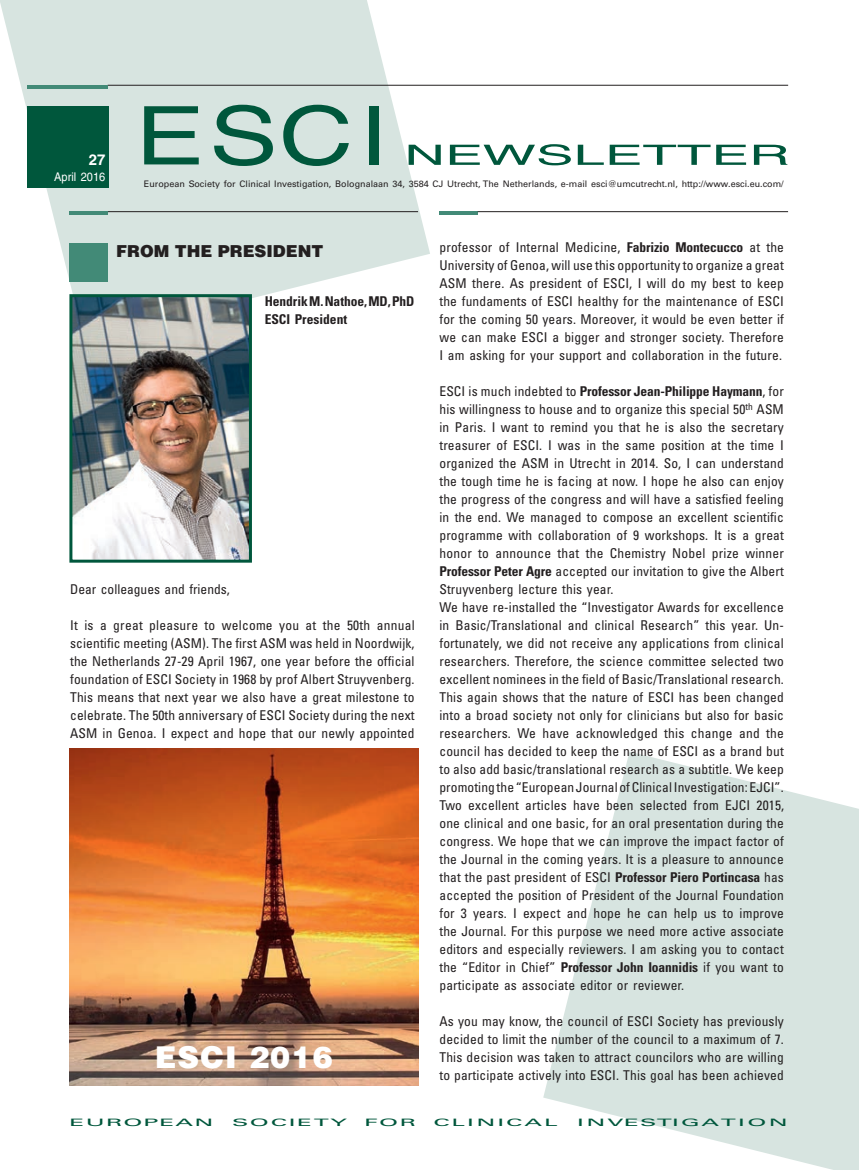
<style>
.page{position:relative;width:859px;height:1170px;background:#fff}
.page>*{position:absolute;margin:0;border:0;box-sizing:border-box;transform-origin:0 0}
.t1{font:81px "Helvetica";color:#00573c;scale:1.27 1}
.t2{font:900 30px "Helvetica";letter-spacing:.04em;color:#fff}
.t3{font:28.05px "Helvetica";color:#00573c;scale:2.01 1}
.t4{font:900 16.5px "Helvetica";color:#231f20}
.t5{font:700 15px "Helvetica";color:#fff}
.t6{font:condensed 13.5px/18px "Univers";letter-spacing:.01em;color:#231f20;text-align:justify}
.t7{font:700 condensed 13.5px/18px "Univers";letter-spacing:-.005em;color:#231f20}
.t8{font:12px "Helvetica";color:#fff;scale:.92 1}
.t9{font:10.2px "Univers";letter-spacing:.07em;color:#00573c;scale:2.4 1}
.t10{font:10.2px "Univers";letter-spacing:.045em;color:#00573c;scale:2.4 1}
.t11{font:9px "Univers";color:#231f20}
.s1{font-weight:700}
</style>
<div class="page">
<svg style="left:0;top:0;width:430px;height:298px;fill:#d7e4e0"></svg>
<svg style="left:543px;top:752px;width:316px;height:417px;fill:#d7e4e0"></svg>
<hr style="left:108px;top:85px;width:680px;height:1px;background:#231f20">
<hr style="left:27px;top:85px;width:81px;height:4px;background:#428a77">
<hr style="left:108px;top:211px;width:310px;height:1px;background:#231f20">
<hr style="left:69px;top:211px;width:39px;height:4px;background:#428a77">
<hr style="left:439px;top:211px;width:39px;height:4px;background:#428a77">
<hr style="left:478px;top:211px;width:310px;height:1px;background:#231f20">
<div style="left:69px;top:243px;width:39px;height:38px;background:#428a77"></div>
<img style="left:73px;top:298px;width:175px;height:260px">
<div style="left:69px;top:294px;width:183px;height:268px;border:3px solid #00573c"></div>
<img style="left:69px;top:748px;width:349px;height:337px">
<div style="left:27px;top:106px;width:81px;height:81px;background:#00573c"></div>
<p class="t5" style="left:89px;top:150px;width:18px">27</p>
<p class="t8" style="left:54px;top:170px;width:57px">April 2016</p>
<h1 class="t1" style="left:135px;top:89px;width:200px">ESCI</h1>
<h3 class="t3" style="left:404px;top:139px;width:193px">NEWSLETTER</h3>
<p class="t11" style="left:144px;top:179px;width:641px">European Society for Clinical Investigation, Bolognalaan 34, 3584 CJ Utrecht, The Netherlands, e-mail esci@umcutrecht.nl, http://www.esci.eu.com/</p>
<p class="t4" style="left:116px;top:240px;width:209px">FROM THE PRESIDENT</p>
<p class="t7" style="left:265px;top:292px;width:151px">Hendrik M. Nathoe, MD, PhD<br>ESCI President</p>
<p class="t6" style="left:70px;top:580px;width:161px">Dear colleagues and friends,</p>
<p class="t6" style="left:70px;top:616px;width:346px">It is a great pleasure to welcome you at the 50th annual scientific meeting (ASM). The first ASM was held in Noordwijk, the Netherlands 27-29 April 1967, one year before the official foundation of ESCI Society in 1968 by prof Albert Struyvenberg.<br>This means that next year we also have a great milestone to celebrate. The 50th anniversary of ESCI Society during the next ASM in Genoa. I expect and hope that our newly appointed</p>
<h2 class="t2" style="left:155px;top:1037px;width:179px">ESCI 2016</h2>
<p class="t6" style="left:439px;top:238px;width:346px">professor of Internal Medicine, <span class="s1">Fabrizio Montecucco</span> at the University of Genoa, will use this opportunity to organize a great ASM there. As president of ESCI, I will do my best to keep the fundaments of ESCI healthy for the maintenance of ESCI for the coming 50 years. Moreover, it would be even better if we can make ESCI a bigger and stronger society. Therefore I am asking for your support and collaboration in the future.</p>
<p class="t6" style="left:439px;top:382px;width:346px;text-align:left">ESCI is much indebted to <span class="s1">Professor Jean-Philippe Haymann</span>, for his willingness to house and to organize this special 50<sup>th</sup> ASM in Paris. I want to remind you that he is also the secretary treasurer of ESCI. I was in the same position at the time I organized the ASM in Utrecht in 2014. So, I can understand the tough time he is facing at now. I hope he also can enjoy the progress of the congress and will have a satisfied feeling in the end. We managed to compose an excellent scientific programme with collaboration of 9 workshops. It is a great honor to announce that the Chemistry Nobel prize winner <span class="s1">Professor Peter Agre</span> accepted our invitation to give the Albert Struyvenberg lecture this year.<br>We have re-installed the “Investigator Awards for excellence in Basic/Translational and clinical Research” this year. Un&shy;fortunately, we did not receive any applications from clinical researchers. Therefore, the science committee selected two excellent nominees in the field of Basic/Translational research.<br>This again shows that the nature of ESCI has been changed into a broad society not only for clinicians but also for basic researchers. We have acknowledged this change and the council has decided to keep the name of ESCI as a brand but to also add basic/translational research as a subtitle. We keep promoting the “European Journal of Clinical Investigation: EJCI”.<br>Two excellent articles have been selected from EJCI 2015, one clinical and one basic, for an oral presentation during the congress. We hope that we can improve the impact factor of the Journal in the coming years. It is a pleasure to announce that the past president of ESCI <span class="s1">Professor Piero Portincasa</span> has accepted the position of President of the Journal Foundation for 3 years. I expect and hope he can help us to improve the Journal. For this purpose we need more active associate editors and especially reviewers. I am asking you to contact the “Editor in Chief” <span class="s1">Professor John Ioannidis</span> if you want to participate as associate editor or reviewer.</p>
<p class="t6" style="left:439px;top:1012px;width:346px">As you may know, the council of ESCI Society has previously decided to limit the number of the council to a maximum of 7.<br>This decision was taken to attract councilors who are willing to participate actively into ESCI. This goal has been achieved</p>
<p class="t10" style="left:70px;top:1115px;width:61px">EUROPEAN</p>
<p class="t9" style="left:232px;top:1115px;width:49px">SOCIETY</p>
<p class="t9" style="left:364px;top:1115px;width:23px">FOR</p>
<p class="t9" style="left:433px;top:1115px;width:53px">CLINICAL</p>
<p class="t9" style="left:577px;top:1115px;width:89px">INVESTIGATION</p>
</div>
